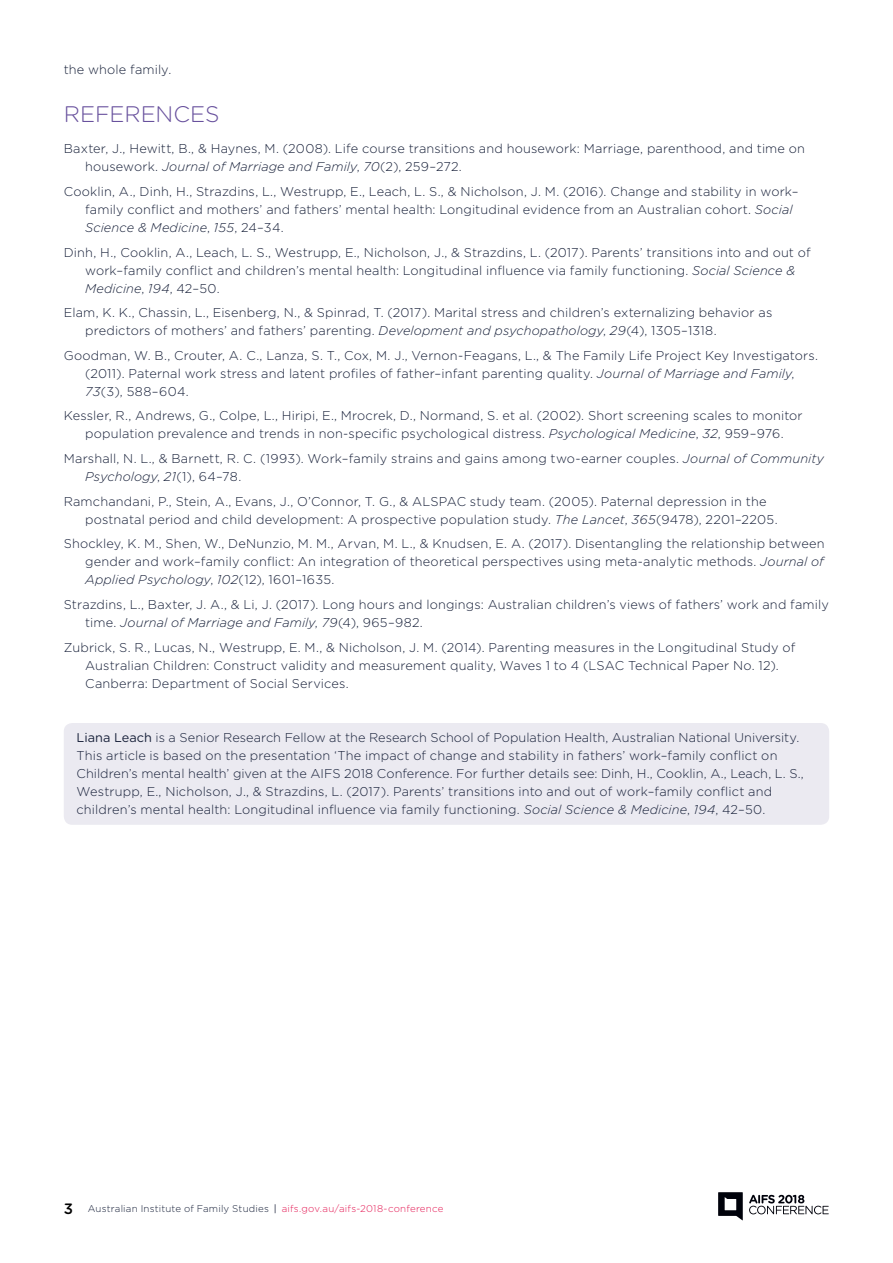
<style>
.page{position:relative;width:893px;height:1263px;background:#fff}
.page>*{position:absolute;margin:0;border:0;box-sizing:border-box;transform-origin:0 0}
.t1{font:300 22.5px "Gotham Rounded";letter-spacing:-.01em;color:#68519d}
.t2{font:300 12.75px/18px "Gotham";letter-spacing:.01em;color:#172039}
.t3{font:300 9.75px "Gotham";letter-spacing:.02em;color:#172039}
.s1{font-style:italic}
.s2{font-family:"Gotham Rounded";font-weight:400}
.s3{font-family:"Gotham Rounded";font-weight:500;font-size:15px;color:#000}
.s4{color:#e41954}
</style>
<div class="page">
<svg style="left:718px;top:1192px;width:25px;height:28px"></svg>
<svg style="left:749px;top:1195px;width:80px;height:19px"></svg>
<div style="left:64px;top:723px;width:765px;height:102px;background:#ebeaf1;border-radius:9px"></div>
<p class="t2" style="left:64px;top:60px;width:109px">the whole family.</p>
<h1 class="t1" style="left:64px;top:99px;width:157px">REFERENCES</h1>
<p class="t2" style="left:85px;top:139px;width:721px;text-indent:-21px">Baxter, J., Hewitt, B., &amp; Haynes, M. (2008). Life course transitions and housework: Marriage, parenthood, and time on housework. <span class="s1">Journal of Marriage and Family</span>, <span class="s1">70</span>(2), 259–272.</p>
<p class="t2" style="left:85px;top:182px;width:715px;text-indent:-21px">Cooklin, A., Dinh, H., Strazdins, L., Westrupp, E., Leach, L. S., &amp; Nicholson, J. M. (2016). Change and stability in work– family conflict and mothers’ and fathers’ mental health: Longitudinal evidence from an Australian cohort. <span class="s1">Social<br>Science &amp; Medicine</span>, <span class="s1">155</span>, 24–34.</p>
<p class="t2" style="left:85px;top:243px;width:727px;text-indent:-21px">Dinh, H., Cooklin, A., Leach, L. S., Westrupp, E., Nicholson, J., &amp; Strazdins, L. (2017). Parents’ transitions into and out of work–family conflict and children’s mental health: Longitudinal influence via family functioning. <span class="s1">Social Science &amp;<br>Medicine</span>, <span class="s1">194</span>, 42–50.</p>
<p class="t2" style="left:85px;top:303px;width:689px;text-indent:-21px">Elam, K. K., Chassin, L., Eisenberg, N., &amp; Spinrad, T. (2017). Marital stress and children’s externalizing behavior as predictors of mothers’ and fathers’ parenting. <span class="s1">Development and psychopathology</span>, <span class="s1">29</span>(4), 1305–1318.</p>
<p class="t2" style="left:85px;top:346px;width:734px;text-indent:-21px">Goodman, W. B., Crouter, A. C., Lanza, S. T., Cox, M. J., Vernon-Feagans, L., &amp; The Family Life Project Key Investigators. (2011). Paternal work stress and latent profiles of father–infant parenting quality. <span class="s1">Journal of Marriage and Family</span>,<br><span class="s1">73</span>(3), 588–604.</p>
<p class="t2" style="left:64px;top:407px;width:740px;text-align:center">Kessler, R., Andrews, G., Colpe, L., Hiripi, E., Mrocrek, D., Normand, S. et al. (2002). Short screening scales to monitor population prevalence and trends in non-specific psychological distress. <span class="s1">Psychological Medicine</span>, <span class="s1">32</span>, 959–976.</p>
<p class="t2" style="left:85px;top:449px;width:740px;text-indent:-21px">Marshall, N. L., &amp; Barnett, R. C. (1993). Work–family strains and gains among two-earner couples. <span class="s1">Journal of Community<br>Psychology</span>, <span class="s1">21</span>(1), 64–78.</p>
<p class="t2" style="left:85px;top:492px;width:694px;text-indent:-21px">Ramchandani, P., Stein, A., Evans, J., O’Connor, T. G., &amp; ALSPAC study team. (2005). Paternal depression in the postnatal period and child development: A prospective population study. <span class="s1">The Lancet</span>, <span class="s1">365</span>(9478), 2201–2205.</p>
<p class="t2" style="left:85px;top:534px;width:741px;text-align:justify;text-indent:-21px">Shockley, K. M., Shen, W., DeNunzio, M. M., Arvan, M. L., &amp; Knudsen, E. A. (2017). Disentangling the relationship between gender and work–family conflict: An integration of theoretical perspectives using meta-analytic methods. <span class="s1">Journal of Applied Psychology</span>, <span class="s1">102</span>(12), 1601–1635.</p>
<p class="t2" style="left:85px;top:595px;width:745px;text-indent:-21px">Strazdins, L., Baxter, J. A., &amp; Li, J. (2017). Long hours and longings: Australian children’s views of fathers’ work and family time. <span class="s1">Journal of Marriage and Family</span>, <span class="s1">79</span>(4), 965–982.</p>
<p class="t2" style="left:85px;top:638px;width:712px;text-indent:-21px">Zubrick, S. R., Lucas, N., Westrupp, E. M., &amp; Nicholson, J. M. (2014). Parenting measures in the Longitudinal Study of<br>Australian Children: Construct validity and measurement quality, Waves 1 to 4 (LSAC Technical Paper No. 12).<br>Canberra: Department of Social Services.</p>
<p class="t2" style="left:77px;top:728px;width:729px"><span class="s2">Liana Leach</span> is a Senior Research Fellow at the Research School of Population Health, Australian National University.<br>This article is based on the presentation ‘The impact of change and stability in fathers’ work–family conflict on Children’s mental health’ given at the AIFS 2018 Conference. For further details see: Dinh, H., Cooklin, A., Leach, L. S., Westrupp, E., Nicholson, J., &amp; Strazdins, L. (2017). Parents’ transitions into and out of work–family conflict and children’s mental health: Longitudinal influence via family functioning. <span class="s1">Social Science &amp; Medicine</span>, <span class="s1">194</span>, 42–50.</p>
<p class="t3" style="left:64px;top:1202px;width:381px"><span class="s3">3</span> Australian Institute of Family Studies <span class="s2">|</span> <span class="s4">aifs.gov.au/aifs-2018-conference</span></p>
</div>
